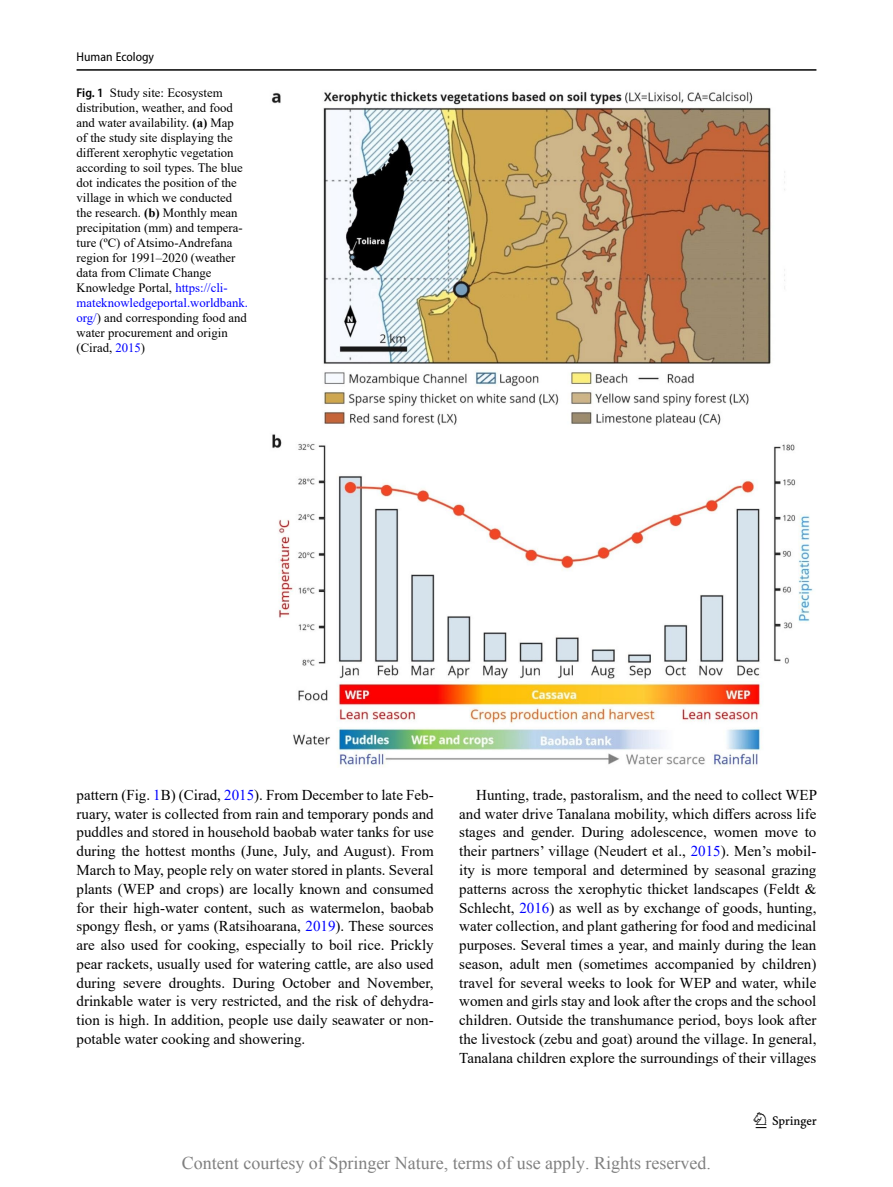
<style>
.page{position:relative;width:893px;height:1187px;background:#fff}
.page>*{position:absolute;margin:0;border:0;box-sizing:border-box;transform-origin:0 0}
.t1{font:22.5px "Springnew";color:#000}
.t2{font:18px "Times New Roman";color:#808080}
.t3{font:15px/18.8px "Times New Roman";color:#000;text-align:justify}
.t4{font:12.75px/15px "Times New Roman";color:#000}
.t5{font:semi-condensed 12.75px "Myriad Pro";color:#000}
.s1{font-family:"Myriad Pro";font-weight:600;font-stretch:semi-condensed}
.s2{font-weight:700}
.s3{color:#00f}
</style>
<div class="page">
<hr style="left:77px;top:69px;width:739px;height:2px;background:#000">
<img style="left:271px;top:91px;width:542px;height:676px">
<p class="t5" style="left:77px;top:49px;width:79px">Human Ecology</p>
<p class="t4" style="left:77px;top:84px;width:173px"><span class="s1">Fig. 1</span> Study site: Ecosystem distribution, weather, and food and water availability. <span class="s2">(a)</span> Map<br>of the study site displaying the different xerophytic vegetation according to soil types. The blue dot indicates the position of the village in which we conducted the research. <span class="s2">(b)</span> Monthly mean precipitation (mm) and tempera&shy;ture (ºC) of Atsimo-Andrefana region for 1991–2020 (weather data from Climate Change<br>Knowledge Portal, <span class="s3">https://cli&shy;mateknowledgeportal.worldbank. org/</span>) and corresponding food and water procurement and origin (Cirad, <span class="s3">2015</span>)</p>
<p class="t3" style="left:77px;top:785px;width:359px">pattern (Fig. <span class="s3">1</span>B) (Cirad, <span class="s3">2015</span>). From December to late Feb&shy;ruary, water is collected from rain and temporary ponds and puddles and stored in household baobab water tanks for use during the hottest months (June, July, and August). From March to May, people rely on water stored in plants. Several plants (WEP and crops) are locally known and consumed for their high-water content, such as watermelon, baobab spongy flesh, or yams (Ratsihoarana, <span class="s3">2019</span>). These sources are also used for cooking, especially to boil rice. Prickly pear rackets, usually used for watering cattle, are also used during severe droughts. During October and November, drinkable water is very restricted, and the risk of dehydra&shy;tion is high. In addition, people use daily seawater or non&shy;potable water cooking and showering.</p>
<p class="t3" style="left:459px;top:785px;width:359px;text-indent:17px">Hunting, trade, pastoralism, and the need to collect WEP and water drive Tanalana mobility, which differs across life stages and gender. During adolescence, women move to their partners’ village (Neudert et al., <span class="s3">2015</span>). Men’s mobil&shy;ity is more temporal and determined by seasonal grazing patterns across the xerophytic thicket landscapes (Feldt &amp; Schlecht, <span class="s3">2016</span>) as well as by exchange of goods, hunting, water collection, and plant gathering for food and medicinal purposes. Several times a year, and mainly during the lean season, adult men (sometimes accompanied by children) travel for several weeks to look for WEP and water, while women and girls stay and look after the crops and the school children. Outside the transhumance period, boys look after the livestock (zebu and goat) around the village. In general, Tanalana children explore the surroundings of their villages</p>
<p class="t2" style="left:182px;top:1156px;width:530px">Content courtesy of Springer Nature, terms of use apply. Rights reserved.</p>
<h1 class="t1" style="left:756px;top:1107px;width:63px">1 3</h1>
</div>
